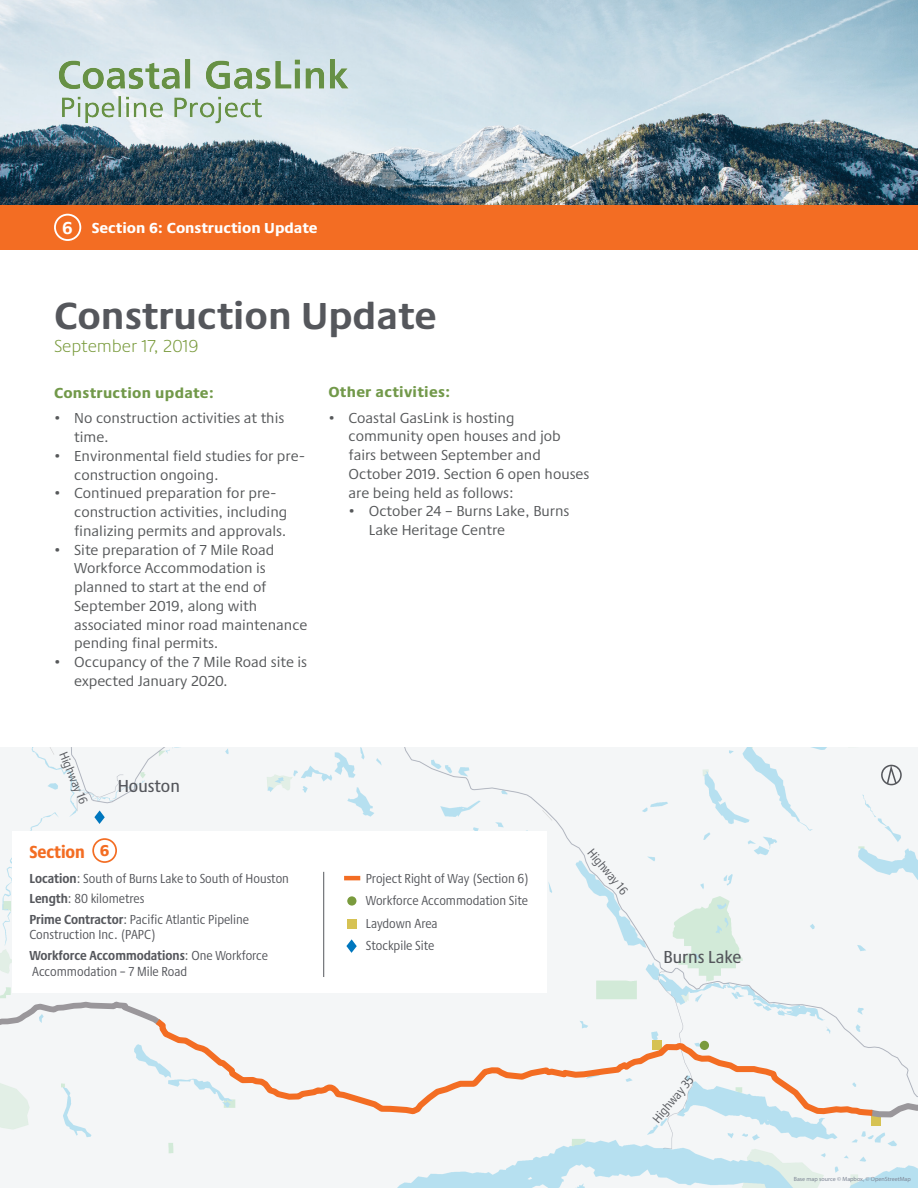
<style>
.page{position:relative;width:918px;height:1188px;background:#fff}
.page>*{position:absolute;margin:0;border:0;box-sizing:border-box;transform-origin:0 0}
.CGL_H1{font:700 39px "Praxis Next";color:#55575c}
.t1{font:500 condensed 18px "Praxis Next";color:#55575c}
.CGL_H1-2{font:300 18px "Praxis Next";color:#7a9b3d}
.t2{font:800 condensed 18px "Praxis Next";color:#f36d23;scale:.95 1}
.CGL_body{font:700 18px "Praxis Next";color:#fff}
.t3{font:800 16.35px "Praxis Next";color:#f36d23}
.t4{font:15px/18.8px "Praxis Next";color:#56585a}
.CGL_H2{font:800 15px "Praxis Next";letter-spacing:.02em;color:#72994a}
.CGL_body-2{font:800 15px "Praxis Next";color:#fff}
.t5{font:condensed 13.5px/20.4px "Praxis Next";color:#55575c;scale:.95 1}
.t6{font:condensed 12.75px "Praxis Next";color:#55575c;scale:.95 1}
.t7{font:6px "Myriad Pro";color:#7c8494}
.s1{font-weight:700}
</style>
<div class="page">
<div style="left:0;top:747px;width:309px;height:441px;background:#f4f6f7"></div>
<img style="left:309px;top:747px;width:609px;height:441px">
<svg style="left:0;top:956px;width:167px;height:78px"></svg>
<svg style="left:94px;top:811px;width:11px;height:13px"></svg>
<div style="left:871px;top:1116px;width:9px;height:9px;background:#d6c253"></div>
<svg style="left:864px;top:1100px;width:54px;height:20px"></svg>
<svg style="left:149px;top:1013px;width:730px;height:106px"></svg>
<svg style="left:881px;top:765px;width:21px;height:21px"></svg>
<div style="left:13px;top:831px;width:534px;height:162px;background:#fff"></div>
<div style="left:92px;top:838px;width:25px;height:25px;border:2px solid #f36d23;border-radius:50%"></div>
<svg style="left:346px;top:939px;width:11px;height:14px"></svg>
<hr style="left:344px;top:876px;width:16px;height:4px;background:#f36d23">
<div style="left:347px;top:919px;width:9px;height:9px;background:#d6c253"></div>
<div style="left:347px;top:896px;width:9px;height:10px;background:#7a9b3d;border-radius:50%"></div>
<hr style="left:323px;top:872px;width:1px;height:105px;background:#55575c">
<img style="left:0;top:0;width:918px;height:205px">
<img style="left:58px;top:55px;width:290px;height:71px">
<div style="left:0;top:205px;width:918px;height:44px;background:#f36d23"></div>
<div style="left:54px;top:214px;width:27px;height:27px;border:2px solid #fff;border-radius:50%"></div>
<p class="CGL_body" style="left:62px;top:213px;width:12px">6</p>
<p class="CGL_body-2" style="left:92px;top:216px;width:227px">Section 6: Construction Update</p>
<p class="CGL_H1" style="left:54px;top:285px;width:384px">Construction Update</p>
<p class="CGL_H1-2" style="left:54px;top:333px;width:146px">September 17, 2019</p>
<p class="CGL_H2" style="left:54px;top:381px;width:162px">Construction update:</p>
<p class="t4" style="left:74px;top:409px;width:212px;text-indent:-20px">• No construction activities at this time.</p>
<p class="t4" style="left:74px;top:446px;width:232px;text-indent:-20px">• Environmental field studies for pre&shy;construction ongoing.</p>
<p class="t4" style="left:74px;top:484px;width:214px;text-indent:-20px">• Continued preparation for pre&shy;construction activities, including finalizing permits and approvals.</p>
<p class="t4" style="left:74px;top:540px;width:235px;text-indent:-20px">• Site preparation of 7 Mile Road<br>Workforce Accommodation is planned to start at the end of<br>September 2019, along with associated minor road maintenance pending final permits.</p>
<p class="t4" style="left:74px;top:652px;width:234px;text-indent:-20px">• Occupancy of the 7 Mile Road site is expected January 2020.</p>
<p class="CGL_H2" style="left:328px;top:380px;width:124px">Other activities:</p>
<p class="t4" style="left:349px;top:408px;width:242px;text-indent:-20px">• Coastal GasLink is hosting community open houses and job fairs between September and<br>October 2019. Section 6 open houses are being held as follows:</p>
<p class="t4" style="left:369px;top:502px;width:202px;text-indent:-20px">• October 24 – Burns Lake, Burns<br>Lake Heritage Centre</p>
<p class="t6" style="left:72px;top:748px;width:60px;rotate:68deg">Highway 16</p>
<p class="t1" style="left:118px;top:772px;width:64px">Houston</p>
<p class="t2" style="left:29px;top:837px;width:60px">Section</p>
<p class="t5" style="left:29px;top:868px;width:275px"><span class="s1">Location</span>: South of Burns Lake to South of Houston<br><span class="s1">Length</span>: 80 kilometres<br><span class="s1">Prime Contractor</span>: Pacific Atlantic Pipeline</p>
<p class="t5" style="left:29px;top:924px;width:253px">Construction Inc. (PAPC)<br><span class="s1">Workforce Accommodations</span>: One Workforce</p>
<p class="t5" style="left:32px;top:961px;width:165px">Accommodation – 7 Mile Road</p>
<p class="t3" style="left:100px;top:837px;width:11px">6</p>
<p class="t5" style="left:366px;top:866px;width:173px;line-height:22.6px">Project Right of Way (Section 6)<br>Workforce Accommodation Site<br>Laydown Area<br>Stockpile Site</p>
<p class="t6" style="left:597px;top:844px;width:60px;rotate:50deg">Highway 16</p>
<p class="t1" style="left:664px;top:943px;width:79px">Burns Lake</p>
<p class="t6" style="left:648px;top:1115px;width:61px;rotate:-51deg">Highway 35</p>
<p class="t7" style="left:794px;top:1176px;width:119px">Base map source © Mapbox, © OpenStreetMap</p>
</div>
